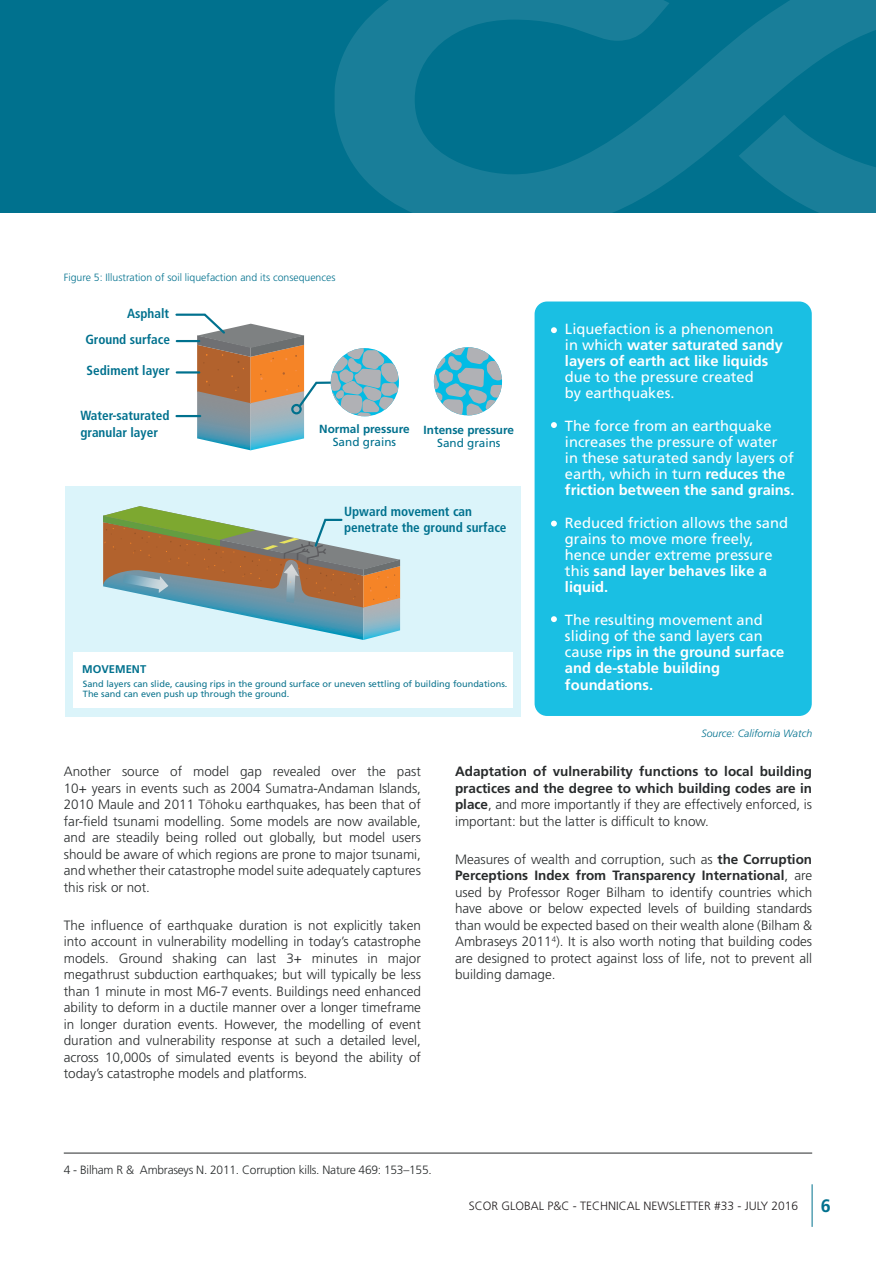
<style>
.page{position:relative;width:876px;height:1263px;background:#fff}
.page>*{position:absolute;margin:0;border:0;box-sizing:border-box;transform-origin:0 0}
.T2-A{font:700 18px "Frutiger LT Std";color:#00718e}
.t1{font:14.7px/16.2px "Frutiger LT Std";color:#fff}
.t2{font:700 14.7px/16.2px "Frutiger LT Std";color:#fff}
.TEXT_COURANT_NOIR_JU{font:300 13.5px/16.5px "Frutiger LT Std";color:#282b2c;text-align:justify}
.TEXT_COURANT_NOIR_JU-2{font:700 13.5px/16.5px "Frutiger LT Std";color:#282b2c;text-align:justify}
.t3{font:700 condensed 13.2px/16.2px "Frutiger LT Std";color:#00718e}
.PETIT_TEXT_NOIR{font:300 12px "Frutiger LT Std";letter-spacing:-.02em;color:#282b2c}
.t4{font:300 12px "Frutiger LT Std";color:#231f20}
.t5{font:700 11.7px/13.2px "Frutiger LT Std";color:#00718e;text-align:center}
.t6{font:700 11.1px "Frutiger LT Std";color:#00718e}
.TXT_LEGENDE_BLANC{font:300 10.5px "Frutiger LT Std";color:#00718e}
.TXT_LEGENDE_BLANC-2{font:italic 300 10.5px "Frutiger LT Std";color:#00718e}
.t7{font:9px/10.4px "Frutiger LT Std";color:#0d748e}
.s1{font-weight:400}
.s2{font-weight:700}
.s3{font-family:"Oxygen";font-size:13.2px}
.s4{font-weight:300}
</style>
<div class="page">
<div style="left:0;top:0;width:876px;height:213px;background:#00718e"></div>
<svg style="left:335px;top:0;width:541px;height:213px;fill:#197e99"></svg>
<div style="left:65px;top:486px;width:456px;height:230px;background:#dbf4fa"></div>
<div style="left:74px;top:652px;width:439px;height:56px;background:#fff"></div>
<svg style="left:434px;top:347px;width:68px;height:68px"></svg>
<svg style="left:103px;top:506px;width:297px;height:134px"></svg>
<svg style="left:175px;top:313px;width:224px;height:137px"></svg>
<div style="left:291px;top:404px;width:11px;height:10px;border:2px solid #00718e;border-radius:50%"></div>
<div style="left:535px;top:301px;width:277px;height:415px;background:#1abfe3;border-radius:13px"></div>
<svg style="left:551px;top:327px;width:6px;height:6px"></svg>
<svg style="left:551px;top:422px;width:6px;height:6px"></svg>
<svg style="left:551px;top:521px;width:6px;height:5px"></svg>
<svg style="left:551px;top:616px;width:6px;height:6px"></svg>
<hr style="left:64px;top:1153px;width:748px;height:1px;background:#282b2c">
<hr style="left:812px;top:1184px;width:1px;height:43px;background:#00718e">
<p class="TXT_LEGENDE_BLANC" style="left:64px;top:272px;width:273px">Figure 5: Illustration of soil liquefaction and its consequences</p>
<p class="t3" style="left:127px;top:305px;width:44px">Asphalt</p>
<p class="t3" style="left:85px;top:331px;width:86px">Ground surface</p>
<p class="t3" style="left:87px;top:362px;width:85px">Sediment layer</p>
<p class="t3" style="left:80px;top:406px;width:91px;line-height:17.7px">Water-saturated granular layer</p>
<p class="t6" style="left:82px;top:663px;width:65px">MOVEMENT</p>
<p class="t5" style="left:319px;top:423px;width:92px">Normal pressure<br><span class="s1">Sand grains</span></p>
<p class="t5" style="left:424px;top:423px;width:92px">Intense pressure<br><span class="s1">Sand grains</span></p>
<p class="t3" style="left:344px;top:503px;width:164px">Upward movement can penetrate the ground surface</p>
<p class="t7" style="left:83px;top:678px;width:426px">Sand layers can slide, causing rips in the ground surface or uneven settling of building foundations.<br>The sand can even push up through the ground.</p>
<p class="t1" style="left:565px;top:320px;width:220px">Liquefaction is a phenomenon in which <span class="s2">water saturated sandy layers of earth act like liquids </span>due to the pressure created<br>by earthquakes.</p>
<p class="t1" style="left:565px;top:417px;width:231px">The force from an earthquake increases the pressure of water<br>in these saturated sandy layers of earth, which in turn <span class="s2">reduces the friction between the sand grains.</span></p>
<p class="t1" style="left:565px;top:515px;width:225px">Reduced friction allows the sand grains to move more freely, hence under extreme pressure this <span class="s2">sand layer behaves like a liquid.</span></p>
<p class="t2" style="left:565px;top:612px;width:221px"><span class="s1">The resulting movement and sliding of the sand layers can cause</span> rips in the ground surface and de-stable building foundations.</p>
<p class="TXT_LEGENDE_BLANC-2" style="left:701px;top:727px;width:112px">Source: California Watch</p>
<p class="TEXT_COURANT_NOIR_JU" style="left:64px;top:763px;width:359px">Another source of model gap revealed over the past 10+ years in events such as 2004 Sumatra-Andaman Islands, 2010 Maule and 2011 T<span class="s3">ō</span>hoku earthquakes, has been that of far-field tsunami modelling. Some models are now available, and are steadily being rolled out globally, but model users should be aware of which regions are prone to major tsunami, and whether their catastrophe model suite adequately captures this risk or not.</p>
<p class="TEXT_COURANT_NOIR_JU" style="left:64px;top:917px;width:359px">The influence of earthquake duration is not explicitly taken into account in vulnerability modelling in today’s catastrophe models. Ground shaking can last 3+ minutes in major megathrust subduction earthquakes; but will typically be less than 1 minute in most M6-7 events. Buildings need enhanced ability to deform in a ductile manner over a longer timeframe in longer duration events. However, the modelling of event duration and vulnerability response at such a detailed level, across 10,000s of simulated events is beyond the ability of today’s catastrophe models and platforms.</p>
<p class="TEXT_COURANT_NOIR_JU-2" style="left:455px;top:763px;width:359px">Adaptation of vulnerability functions to local building practices and the degree to which building codes are in place<span class="s4">, and more importantly if they are effectively enforced, is important: but the latter is difficult to know.</span></p>
<p class="TEXT_COURANT_NOIR_JU" style="left:455px;top:851px;width:359px">Measures of wealth and corruption, such as <span class="s2">the Corruption Perceptions Index from Transparency International</span>, are used by Professor Roger Bilham to identify countries which have above or below expected levels of building standards than would be expected based on their wealth alone (Bilham &amp; Ambraseys 2011<sup>4</sup>). It is also worth noting that building codes are designed to protect against loss of life, not to prevent all building damage.</p>
<p class="PETIT_TEXT_NOIR" style="left:64px;top:1163px;width:369px">4 - Bilham R &amp; Ambraseys N. 2011. Corruption kills. Nature 469: 153–155.</p>
<p class="t4" style="left:469px;top:1199px;width:331px">SCOR GLOBAL P&amp;C - TECHNICAL NEWSLETTER #33 - JULY 2016</p>
<p class="T2-A" style="left:821px;top:1195px;width:12px">6</p>
</div>
